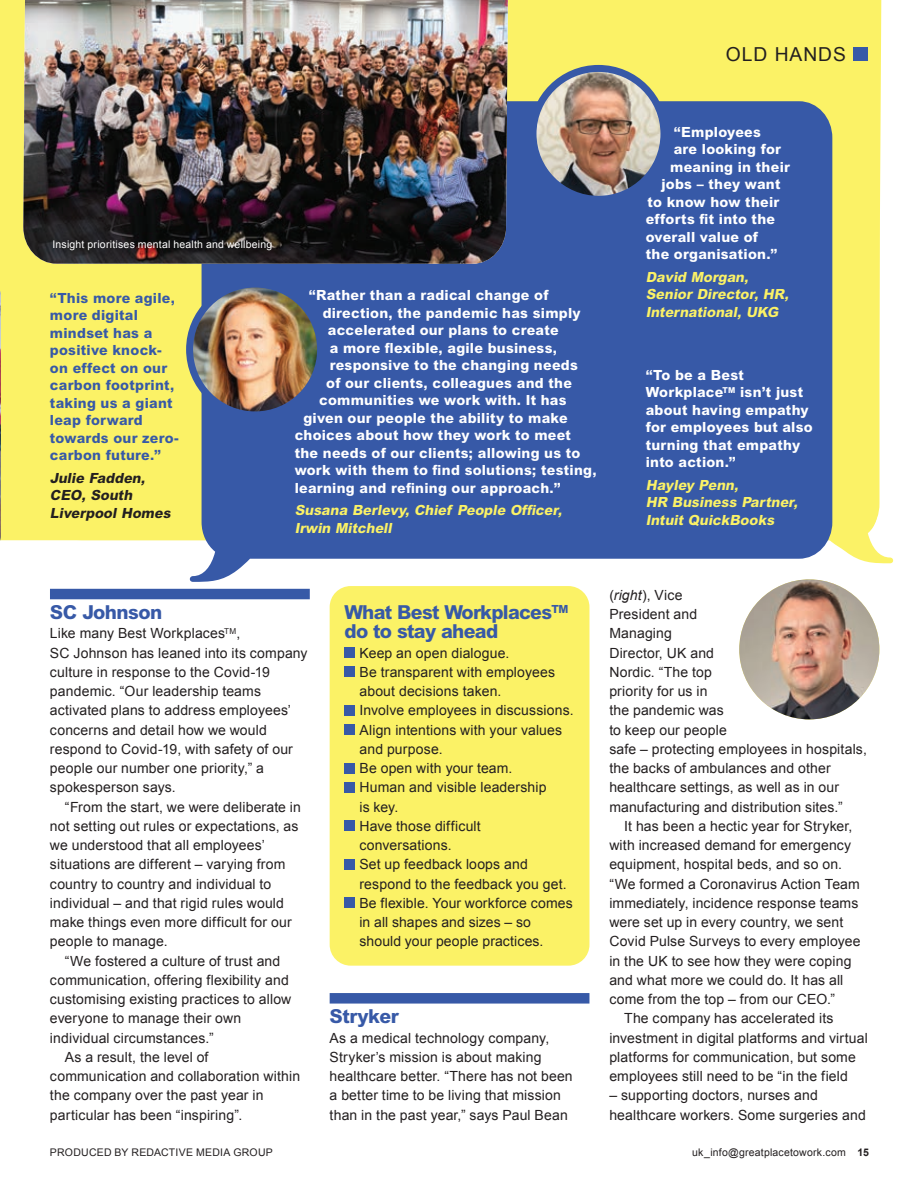
<style>
.page{position:relative;width:919px;height:1188px;background:#fff}
.page>*{position:absolute;margin:0;border:0;box-sizing:border-box;transform-origin:0 0}
.t1{font:800 19.25px/19.2px "Arial";letter-spacing:-.04em;color:#3759a7}
.t2{font:19.25px "Arial";letter-spacing:.05em;color:#231f20}
.t3{font:14px/19.2px "Arial";letter-spacing:.01em;color:#231f20}
.t4{font:800 14px/17.5px "Arial";letter-spacing:.02em;color:#fff}
.t5{font:italic 800 14px/17.5px "Arial";color:#fbf266}
.t6{font:800 14px/17.5px "Arial";letter-spacing:.015em;color:#3759a7}
.t7{font:italic 800 14px/17.5px "Arial";color:#231f20}
.t8{font:10.5px "Arial";letter-spacing:.02em;color:#231f20}
.t9{font:10.5px "Arial";letter-spacing:.02em;color:#fff}
.s1{font-style:italic}
.s2{font-weight:700}
</style>
<div class="page">
<div style="left:0;top:0;width:48px;height:540px;background:#fbf266"></div>
<svg style="left:48px;top:0;width:846px;height:563px;background:#faf276"></svg>
<svg style="left:188px;top:101px;width:644px;height:481px;background:#4665ab"></svg>
<div style="left:50px;top:589px;width:260px;height:10px;background:#3759a7"></div>
<div style="left:329px;top:993px;width:260px;height:11px;background:#3759a7"></div>
<div style="left:329px;top:586px;width:260px;height:380px;background:#fbf266;border-radius:21px"></div>
<div style="left:344px;top:648px;width:10px;height:10px;background:#3759a7"></div>
<div style="left:344px;top:667px;width:10px;height:10px;background:#3759a7"></div>
<div style="left:344px;top:705px;width:10px;height:10px;background:#3759a7"></div>
<div style="left:344px;top:725px;width:10px;height:10px;background:#3759a7"></div>
<div style="left:344px;top:763px;width:10px;height:10px;background:#3759a7"></div>
<div style="left:344px;top:782px;width:10px;height:10px;background:#3759a7"></div>
<div style="left:344px;top:821px;width:10px;height:10px;background:#3759a7"></div>
<div style="left:344px;top:859px;width:10px;height:10px;background:#3759a7"></div>
<div style="left:344px;top:898px;width:10px;height:10px;background:#3759a7"></div>
<img style="left:739px;top:579px;width:140px;height:140px;border-radius:70px">
<svg style="left:507px;top:0;width:13px;height:264px;background:#81928f"></svg>
<img style="left:23px;top:0;width:484px;height:264px">
<div style="left:853px;top:47px;width:14px;height:14px;background:#3759a7"></div>
<img style="left:189px;top:284px;width:131px;height:131px;border-radius:65px">
<div style="left:186px;top:281px;width:138px;height:137px;border:7px solid #3759a7;border-radius:50%"></div>
<img style="left:533px;top:68px;width:130px;height:131px;border-radius:65px">
<div style="left:529px;top:65px;width:138px;height:138px;border:7px solid #3759a7;border-radius:50%"></div>
<svg style="left:0;top:238px;width:1px;height:29px"></svg>
<img style="left:0;top:267px;width:1px;height:274px">
<h1 class="t2" style="left:725px;top:41px;width:122px">OLD HANDS</h1>
<p class="t9" style="left:52px;top:238px;width:221px">Insight prioritises mental health and wellbeing</p>
<p class="t6" style="left:50px;top:289px;width:130px">“This more agile, more digital mindset has a positive knock&shy;on effect on our carbon footprint, taking us a giant leap forward towards our zero&shy;carbon future.”</p>
<p class="t7" style="left:50px;top:469px;width:125px">Julie Fadden,<br>CEO, South<br>Liverpool Homes</p>
<p class="t4" style="left:308px;top:286px;width:241px">“Rather than a radical change of</p>
<p class="t4" style="left:322px;top:304px;width:259px">direction, the pandemic has simply</p>
<p class="t4" style="left:328px;top:321px;width:232px">accelerated our plans to create</p>
<p class="t4" style="left:329px;top:339px;width:229px">a more flexible, agile business,</p>
<p class="t4" style="left:329px;top:356px;width:250px">responsive to the changing needs</p>
<p class="t4" style="left:326px;top:374px;width:247px">of our clients, colleagues and the</p>
<p class="t4" style="left:319px;top:391px;width:249px">communities we work with. It has</p>
<p class="t4" style="left:303px;top:409px;width:266px">given our people the ability to make</p>
<p class="t4" style="left:294px;top:426px;width:278px">choices about how they work to meet</p>
<p class="t4" style="left:294px;top:444px;width:287px">the needs of our clients; allowing us to</p>
<p class="t4" style="left:294px;top:461px;width:303px">work with them to find solutions; testing,</p>
<p class="t4" style="left:294px;top:479px;width:267px">learning and refining our approach.”</p>
<p class="t5" style="left:294px;top:501px;width:271px">Susana Berlevy, Chief People Officer,<br>Irwin Mitchell</p>
<p class="t4" style="left:673px;top:123px;width:89px">“Employees</p>
<p class="t4" style="left:673px;top:140px;width:109px">are looking for</p>
<p class="t4" style="left:670px;top:158px;width:121px">meaning in their</p>
<p class="t4" style="left:661px;top:175px;width:120px">jobs – they want</p>
<p class="t4" style="left:647px;top:193px;width:133px">to know how their</p>
<p class="t4" style="left:645px;top:210px;width:131px">efforts fit into the</p>
<p class="t4" style="left:645px;top:228px;width:114px">overall value of</p>
<p class="t4" style="left:645px;top:245px;width:133px">the organisation.”</p>
<p class="t5" style="left:645px;top:268px;width:147px">David Morgan,<br>Senior Director, HR,<br>International, UKG</p>
<p class="t4" style="left:645px;top:366px;width:168px">“To be a Best<br>Workplace<sup>TM</sup> isn’t just about having empathy for employees but also turning that empathy into action.”</p>
<p class="t5" style="left:645px;top:476px;width:156px">Hayley Penn,<br>HR Business Partner,<br>Intuit QuickBooks</p>
<h1 class="t1" style="left:50px;top:602px;width:114px">SC Johnson</h1>
<p class="t3" style="left:50px;top:624px;width:259px">Like many Best Workplaces<sup>TM</sup>,<br>SC Johnson has leaned into its company culture in response to the Covid-19 pandemic. “Our leadership teams activated plans to address employees’ concerns and detail how we would respond to Covid-19, with safety of our people our number one priority,” a spokesperson says.</p>
<p class="t3" style="left:50px;top:797px;width:252px;text-indent:15px">“From the start, we were deliberate in not setting out rules or expectations, as we understood that all employees’ situations are different – varying from country to country and individual to individual – and that rigid rules would make things even more difficult for our people to manage.</p>
<p class="t3" style="left:65px;top:951px;width:217px">“We fostered a culture of trust and</p>
<p class="t3" style="left:50px;top:970px;width:240px">communication, offering flexibility and</p>
<p class="t3" style="left:50px;top:990px;width:243px">customising existing practices to allow</p>
<p class="t3" style="left:50px;top:1009px;width:193px">everyone to manage their own</p>
<p class="t3" style="left:50px;top:1028px;width:165px">individual circumstances.”</p>
<p class="t3" style="left:65px;top:1047px;width:145px">As a result, the level of</p>
<p class="t3" style="left:50px;top:1067px;width:251px">communication and collaboration within</p>
<p class="t3" style="left:50px;top:1086px;width:215px">the company over the past year in</p>
<p class="t3" style="left:50px;top:1105px;width:194px">particular has been “inspiring”.</p>
<h1 class="t1" style="left:344px;top:602px;width:225px">What Best Workplaces<sup>TM </sup>do to stay ahead</h1>
<p class="t3" style="left:359px;top:643px;width:216px">Keep an open dialogue.<br>Be transparent with employees about decisions taken.<br>Involve employees in discussions.<br>Align intentions with your values and purpose.<br>Be open with your team.<br>Human and visible leadership<br>is key.<br>Have those difficult conversations.<br>Set up feedback loops and respond to the feedback you get.<br>Be flexible. Your workforce comes in all shapes and sizes – so should your people practices.</p>
<h1 class="t1" style="left:329px;top:1007px;width:71px">Stryker</h1>
<p class="t3" style="left:329px;top:1028px;width:244px">As a medical technology company, Stryker’s mission is about making healthcare better. “There has not been a better time to be living that mission than in the past year,” says Paul Bean</p>
<p class="t3" style="left:609px;top:585px;width:259px">(<span class="s1">right</span>), Vice<br>President and<br>Managing<br>Director, UK and<br>Nordic. “The top<br>priority for us in<br>the pandemic was<br>to keep our people<br>safe – protecting employees in hospitals, the backs of ambulances and other healthcare settings, as well as in our manufacturing and distribution sites.”</p>
<p class="t3" style="left:624px;top:816px;width:230px">It has been a hectic year for Stryker,</p>
<p class="t3" style="left:609px;top:836px;width:243px">with increased demand for emergency</p>
<p class="t3" style="left:609px;top:855px;width:234px">equipment, hospital beds, and so on.</p>
<p class="t3" style="left:609px;top:874px;width:252px">“We formed a Coronavirus Action Team</p>
<p class="t3" style="left:609px;top:893px;width:250px">immediately, incidence response teams</p>
<p class="t3" style="left:609px;top:913px;width:235px">were set up in every country, we sent</p>
<p class="t3" style="left:609px;top:932px;width:253px">Covid Pulse Surveys to every employee</p>
<p class="t3" style="left:609px;top:951px;width:244px">in the UK to see how they were coping</p>
<p class="t3" style="left:609px;top:970px;width:235px">and what more we could do. It has all</p>
<p class="t3" style="left:609px;top:990px;width:227px">come from the top – from our CEO.”</p>
<p class="t3" style="left:624px;top:1009px;width:211px">The company has accelerated its</p>
<p class="t3" style="left:609px;top:1028px;width:260px">investment in digital platforms and virtual</p>
<p class="t3" style="left:609px;top:1047px;width:248px">platforms for communication, but some</p>
<p class="t3" style="left:609px;top:1067px;width:240px">employees still need to be “in the field</p>
<p class="t3" style="left:609px;top:1086px;width:258px">– supporting doctors, nurses and healthcare workers. Some surgeries and</p>
<p class="t8" style="left:50px;top:1146px;width:224px">PRODUCED BY REDACTIVE MEDIA GROUP</p>
<p class="t8" style="left:692px;top:1146px;width:178px">uk_info@greatplacetowork.com <span class="s2">15</span></p>
</div>
